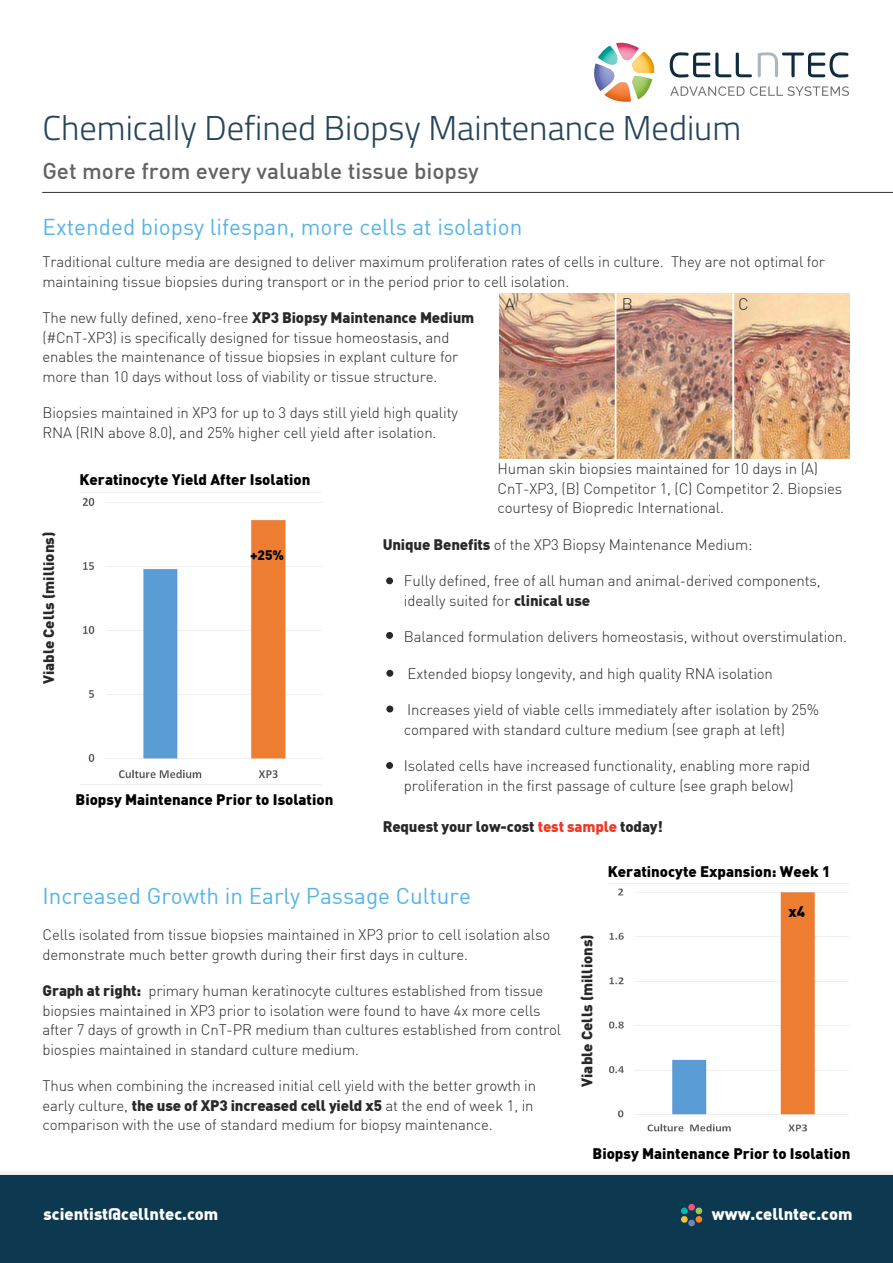
<style>
.page{position:relative;width:893px;height:1263px;background:#fff}
.page>*{position:absolute;margin:0;border:0;box-sizing:border-box;transform-origin:0 0}
.t1{font:300 34.5px "Titillium Web";color:#27455b}
.t2{font:22.5px "DIN";color:#55b4e6}
.t3{font:500 22.5px "DIN";color:#616264}
.t4{font:900 16.5px "DIN";color:#fff}
.t5{font:300 16.5px "DIN";color:#292829}
.t6{font:300 15px/19.5px "DIN";letter-spacing:-.01em;color:#292829}
.t7{font:900 15px "DIN";color:#000}
.t8{font:900 15px "DIN";color:#292829}
.t9{font:900 13.5px "DIN";color:#000}
.s1{font-weight:900}
.s2{color:#ee3824}
</style>
<div class="page">
<img style="left:82px;top:498px;width:239px;height:281px">
<div style="left:0;top:1169px;width:893px;height:94px;background:#000;opacity:.3"></div>
<div style="left:0;top:1176px;width:893px;height:87px;background:#0c3950"></div>
<hr style="left:43px;top:192px;width:850px;height:1px;background:#353535">
<div style="left:688px;top:1204px;width:7px;height:6px;background:#ef5484;border-radius:50%"></div>
<div style="left:696px;top:1207px;width:6px;height:7px;background:#9bc85c;border-radius:50%"></div>
<div style="left:696px;top:1216px;width:6px;height:7px;background:#f68526;border-radius:50%"></div>
<div style="left:688px;top:1220px;width:7px;height:6px;background:#7782be;border-radius:50%"></div>
<div style="left:681px;top:1216px;width:7px;height:7px;background:#f2c427;border-radius:50%"></div>
<div style="left:681px;top:1207px;width:7px;height:7px;background:#00b7ad;border-radius:50%"></div>
<svg style="left:670px;top:52px;width:82px;height:26px"></svg>
<svg style="left:758px;top:52px;width:90px;height:26px"></svg>
<svg style="left:670px;top:86px;width:74px;height:10px"></svg>
<svg style="left:750px;top:86px;width:99px;height:10px"></svg>
<svg style="left:594px;top:43px;width:61px;height:59px"></svg>
<div style="left:386px;top:577px;width:7px;height:7px;background:#292829;border-radius:50%"></div>
<div style="left:386px;top:632px;width:7px;height:7px;background:#292829;border-radius:50%"></div>
<div style="left:386px;top:705px;width:7px;height:7px;background:#292829;border-radius:50%"></div>
<div style="left:386px;top:670px;width:7px;height:7px;background:#292829;border-radius:50%"></div>
<img style="left:609px;top:883px;width:239px;height:249px">
<div style="left:386px;top:762px;width:7px;height:7px;background:#292829;border-radius:50%"></div>
<img style="left:499px;top:293px;width:350px;height:165px">
<h1 class="t1" style="left:42px;top:103px;width:700px">Chemically Defined Biopsy Maintenance Medium</h1>
<h2 class="t3" style="left:42px;top:157px;width:438px">Get more from every valuable tissue biopsy</h2>
<h2 class="t2" style="left:43px;top:213px;width:481px">Extended biopsy lifespan, more cells at isolation</h2>
<p class="t6" style="left:43px;top:252px;width:784px">Traditional culture media are designed to deliver maximum proliferation rates of cells in culture. They are not optimal for maintaining tissue biopsies during transport or in the period prior to cell isolation.</p>
<p class="t6" style="left:43px;top:308px;width:433px">The new fully defined, xeno-free <span class="s1">XP3 Biopsy Maintenance Medium </span>(#CnT-XP3) is specifically designed for tissue homeostasis, and enables the maintenance of tissue biopsies in explant culture for more than 10 days without loss of viability or tissue structure.</p>
<p class="t6" style="left:43px;top:403px;width:417px">Biopsies maintained in XP3 for up to 3 days still yield high quality<br>RNA (RIN above 8.0), and 25% higher cell yield after isolation.</p>
<p class="t6" style="left:497px;top:459px;width:346px">Human skin biopsies maintained for 10 days in (A)<br>CnT-XP3, (B) Competitor 1, (C) Competitor 2. Biopsies courtesy of Biopredic International.</p>
<p class="t6" style="left:383px;top:534px;width:371px"><span class="s1">Unique Benefits</span> of the XP3 Biopsy Maintenance Medium:</p>
<p class="t6" style="left:404px;top:571px;width:418px">Fully defined, free of all human and animal-derived components, ideally suited for <span class="s1">clinical use</span></p>
<p class="t6" style="left:404px;top:627px;width:445px">Balanced formulation delivers homeostasis, without overstimulation.</p>
<p class="t6" style="left:408px;top:663px;width:367px">Extended biopsy longevity, and high quality RNA isolation</p>
<p class="t6" style="left:404px;top:700px;width:417px">Increases yield of viable cells immediately after isolation by 25% compared with standard culture medium (see graph at left)</p>
<p class="t6" style="left:404px;top:756px;width:408px">Isolated cells have increased functionality, enabling more rapid proliferation in the first passage of culture (see graph below)</p>
<p class="t8" style="left:383px;top:816px;width:282px">Request your low-cost <span class="s2">test sample</span> today!</p>
<p class="t5" style="left:505px;top:294px;width:11px">A</p>
<p class="t5" style="left:622px;top:294px;width:13px">B</p>
<p class="t5" style="left:738px;top:294px;width:12px">C</p>
<p class="t7" style="left:79px;top:469px;width:233px">Keratinocyte Yield After Isolation</p>
<p class="t8" style="left:39px;top:684px;width:154px;rotate:-90deg">Viable Cells (millions)</p>
<p class="t9" style="left:250px;top:546px;width:36px">+25%</p>
<p class="t7" style="left:76px;top:789px;width:259px">Biopsy Maintenance Prior to Isolation</p>
<h2 class="t2" style="left:43px;top:881px;width:430px">Increased Growth in Early Passage Culture</h2>
<p class="t6" style="left:43px;top:925px;width:509px">Cells isolated from tissue biopsies maintained in XP3 prior to cell isolation also demonstrate much better growth during their first days in culture.</p>
<p class="t6" style="left:43px;top:981px;width:520px"><span class="s1">Graph at right:</span> primary human keratinocyte cultures established from tissue biopsies maintained in XP3 prior to isolation were found to have 4x more cells after 7 days of growth in CnT-PR medium than cultures established from control biospies maintained in standard culture medium.</p>
<p class="t6" style="left:43px;top:1076px;width:495px">Thus when combining the increased initial cell yield with the better growth in early culture, <span class="s1">the use of XP3 increased cell yield x5</span> at the end of week 1, in comparison with the use of standard medium for biopsy maintenance.</p>
<p class="t4" style="left:44px;top:1202px;width:176px">scientist@cellntec.com</p>
<p class="t8" style="left:577px;top:1087px;width:154px;rotate:-90deg">Viable Cells (millions)</p>
<p class="t7" style="left:608px;top:861px;width:224px">Keratinocyte Expansion: Week 1</p>
<p class="t7" style="left:788px;top:902px;width:18px">x4</p>
<p class="t7" style="left:593px;top:1143px;width:259px">Biopsy Maintenance Prior to Isolation</p>
<p class="t4" style="left:712px;top:1203px;width:142px">www.cellntec.com</p>
</div>
